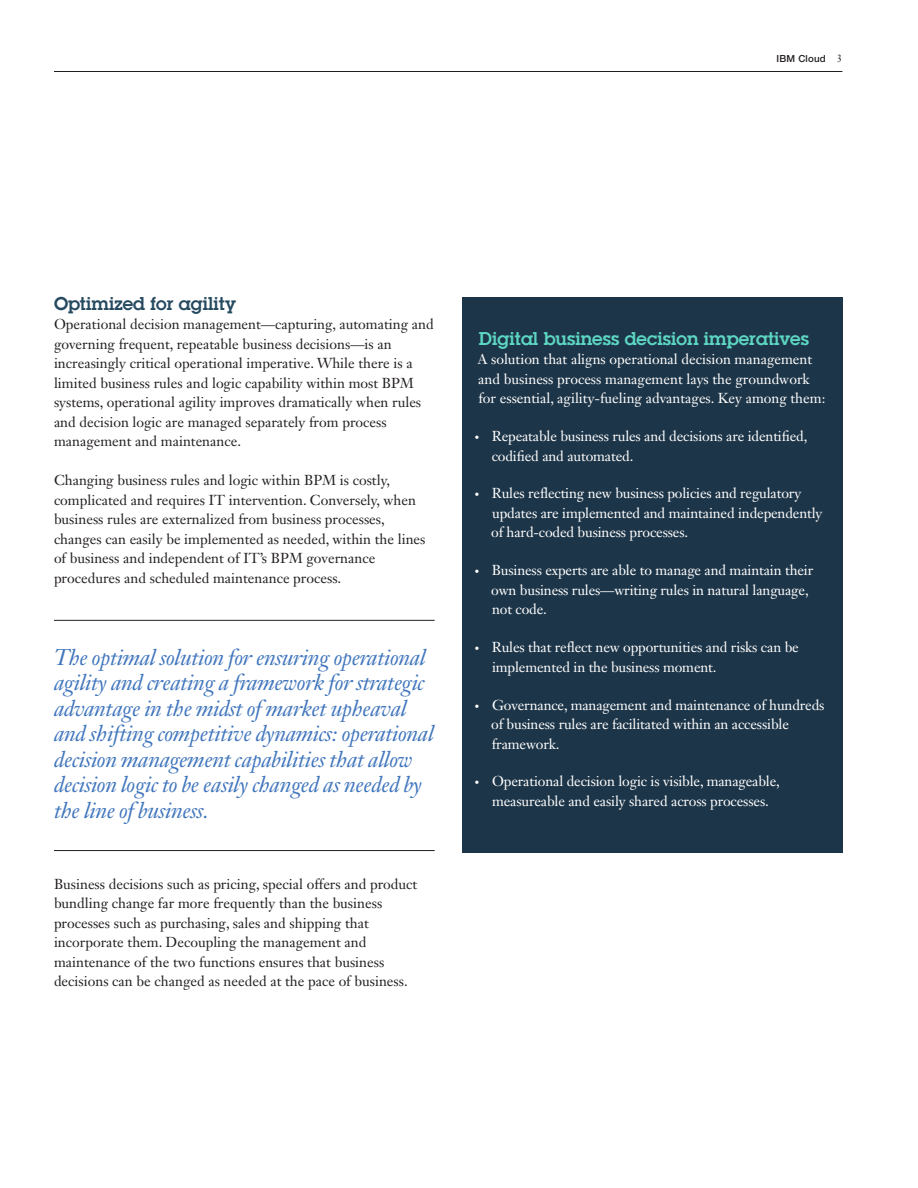
<style>
.page{position:relative;width:918px;height:1188px;background:#fff}
.page>*{position:absolute;margin:0;border:0;box-sizing:border-box;transform-origin:0 0}
._2G_body_callout{font:italic 22.5px/25.5px "Janson Text LT Std";letter-spacing:-.015em;color:#4176bd}
._2A_head__color{font:600 18px "Lubalin Graph LT";color:#5dd6c3}
._2A_head__color-2{font:600 18px "Lubalin Graph LT";color:#254a60}
._2D_body{font:14.25px/19.5px "Janson Text LT Std";letter-spacing:-.01em;color:#fff}
._2D_body-2{font:14.25px/19.5px "Janson Text LT Std";color:#231f20}
._2A_head__color-3{font:14.25px/19.5px "Janson Text LT Std";color:#231f20}
.t1{font:500 9.75px "Helvetica Neue LT Pro";letter-spacing:.02em;color:#231f20}
.s1{font-family:"Janson Text LT Std";font-weight:400;font-size:10.5px}
.s2{font-size:9.75px}
</style>
<div class="page">
<hr style="left:54px;top:71px;width:788px;height:1px;background:#231f20">
<hr style="left:54px;top:620px;width:381px;height:1px;background:#231f20">
<hr style="left:54px;top:850px;width:381px;height:1px;background:#231f20">
<div style="left:462px;top:297px;width:380px;height:555px;background:#1d3548"></div>
<p class="t1" style="left:777px;top:53px;width:67px">IBM Cloud <span class="s1">3</span></p>
<p class="_2A_head__color-2" style="left:54px;top:292px;width:183px">Optimized for agility</p>
<p class="_2A_head__color-3" style="left:54px;top:315px;width:381px">Operational decision management—capturing, automating and governing frequent, repeatable business decisions—is an increasingly critical operational imperative. While there is a limited business rules and logic capability within most BPM systems, operational agility improves dramatically when rules and decision logic are managed separately from process management and maintenance.</p>
<p class="_2D_body-2" style="left:54px;top:471px;width:373px">Changing business rules and logic within BPM is costly, complicated and requires IT intervention. Conversely, when business rules are externalized from business processes, changes can easily be implemented as needed, within the lines of business and independent of IT’s BPM governance procedures and scheduled maintenance process.</p>
<p class="_2G_body_callout" style="left:54px;top:644px;width:381px">The optimal solution for ensuring operational agility and creating a framework for strategic advantage in the midst of market upheaval and shifting competitive dynamics: operational decision management capabilities that allow decision logic to be easily changed as needed by the line of business.</p>
<p class="_2D_body-2" style="left:54px;top:874px;width:365px">Business decisions such as pricing, special offers and product bundling change far more frequently than the business processes such as purchasing, sales and shipping that incorporate them. Decoupling the management and maintenance of the two functions ensures that business decisions can be changed as needed at the pace of business.</p>
<p class="_2A_head__color" style="left:479px;top:326px;width:332px">Digital business decision imperatives</p>
<p class="_2D_body" style="left:478px;top:349px;width:349px">A solution that aligns operational decision management and business process management lays the groundwork for essential, agility-fueling advantages. Key among them:</p>
<p class="_2D_body" style="left:492px;top:426px;width:317px;text-indent:-17px"><span class="s2">•</span> Repeatable business rules and decisions are identified, codified and automated.</p>
<p class="_2D_body" style="left:491px;top:484px;width:333px;text-indent:-17px"><span class="s2">•</span> Rules reflecting new business policies and regulatory updates are implemented and maintained independently of hard-coded business processes.</p>
<p class="_2D_body" style="left:491px;top:561px;width:324px;text-indent:-17px"><span class="s2">•</span> Business experts are able to manage and maintain their own business rules—writing rules in natural language, not code.</p>
<p class="_2D_body" style="left:492px;top:637px;width:308px;text-indent:-18px"><span class="s2">•</span> Rules that reflect new opportunities and risks can be implemented in the business moment.</p>
<p class="_2D_body" style="left:491px;top:695px;width:335px;text-indent:-17px"><span class="s2">•</span> Governance, management and maintenance of hundreds of business rules are facilitated within an accessible framework.</p>
<p class="_2D_body" style="left:475px;top:772px;width:307px;text-align:center"><span class="s2">•</span> Operational decision logic is visible, manageable, measureable and easily shared across processes.</p>
</div>
